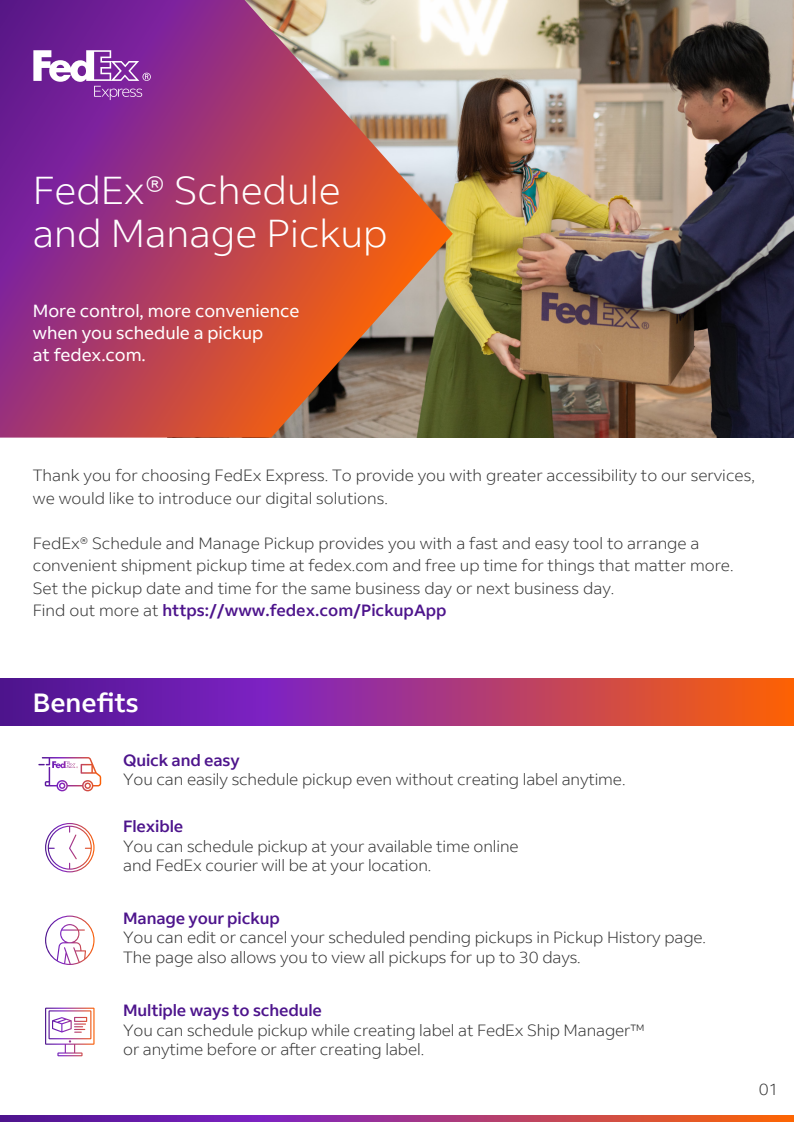
<style>
.page{position:relative;width:794px;height:1122px;background:#fff}
.page>*{position:absolute;margin:0;border:0;box-sizing:border-box;transform-origin:0 0}
.t1{font:300 38.75px/43.1px "Fed Ex Sans";color:#fff}
.t2{font:500 26.25px "Fed Ex Sans";color:#fff}
.t3{font:17.5px/21.9px "Fed Ex Sans";letter-spacing:-.005em;color:#fff}
.t4{font:300 16.25px/22.5px "Fed Ex Sans";letter-spacing:-.01em;color:#333}
.t5{font:500 16.25px "Fed Ex Sans";letter-spacing:-.01em;color:#4d148c}
.s1{font-weight:500;color:#4d148c}
</style>
<div class="page">
<img style="left:452px;top:0;width:341px;height:438px">
<svg style="left:0;top:0;width:452px;height:438px;background:#ad536c"></svg>
<svg style="left:0;top:678px;width:793px;height:47px;background:#9f3479"></svg>
<svg style="left:0;top:1115px;width:793px;height:7px;background:#a03679"></svg>
<svg style="left:38px;top:757px;width:63px;height:34px"></svg>
<svg style="left:33px;top:50px;width:118px;height:50px"></svg>
<svg style="left:45px;top:915px;width:49px;height:50px"></svg>
<svg style="left:45px;top:1007px;width:49px;height:49px"></svg>
<svg style="left:45px;top:823px;width:49px;height:49px"></svg>
<h1 class="t1" style="left:33px;top:169px;width:356px">FedEx® Schedule and Manage Pickup</h1>
<p class="t3" style="left:33px;top:300px;width:268px">More control, more convenience when you schedule a pickup<br>at fedex.com.</p>
<p class="t4" style="left:33px;top:464px;width:723px">Thank you for choosing FedEx Express. To provide you with greater accessibility to our services, we would like to introduce our digital solutions.</p>
<p class="t4" style="left:33px;top:532px;width:702px">FedEx® Schedule and Manage Pickup provides you with a fast and easy tool to arrange a convenient shipment pickup time at fedex.com and free up time for things that matter more.<br>Set the pickup date and time for the same business day or next business day.<br>Find out more at <span class="s1">https://www.fedex.com/PickupApp</span></p>
<h2 class="t2" style="left:33px;top:688px;width:107px">Benefits</h2>
<p class="t5" style="left:123px;top:751px;width:118px">Quick and easy</p>
<p class="t4" style="left:123px;top:769px;width:503px">You can easily schedule pickup even without creating label anytime.</p>
<p class="t5" style="left:123px;top:817px;width:62px">Flexible</p>
<p class="t4" style="left:123px;top:836px;width:397px;line-height:19.5px">You can schedule pickup at your available time online and FedEx courier will be at your location.</p>
<p class="t5" style="left:123px;top:909px;width:158px">Manage your pickup</p>
<p class="t4" style="left:123px;top:928px;width:584px;line-height:19.5px">You can edit or cancel your scheduled pending pickups in Pickup History page.<br>The page also allows you to view all pickups for up to 30 days.</p>
<p class="t5" style="left:123px;top:1001px;width:200px">Multiple ways to schedule</p>
<p class="t4" style="left:123px;top:1020px;width:522px;line-height:19.5px">You can schedule pickup while creating label at FedEx Ship Manager™ or anytime before or after creating label.</p>
<p class="t4" style="left:758px;top:1078px;width:21px">01</p>
</div>
